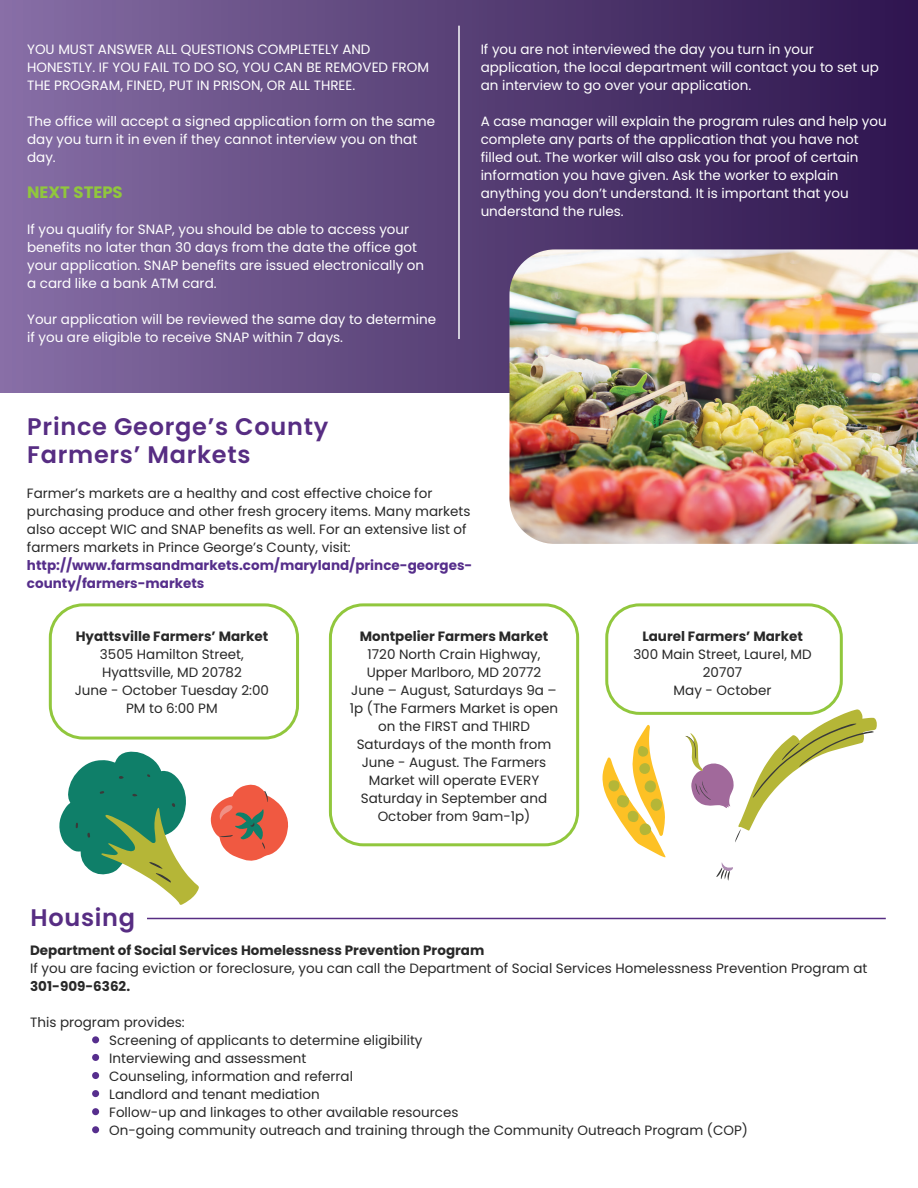
<style>
.page{position:relative;width:918px;height:1188px;background:#fff}
.page>*{position:absolute;margin:0;border:0;box-sizing:border-box;transform-origin:0 0}
.t1{font:600 24px/28.8px "Poppins";letter-spacing:.03em;color:#572d83}
.t2{font:700 16.5px "Poppins";color:#91c73d}
.t3{font:13.5px/18px "Poppins";color:#282828;text-align:center}
.t4{font:13.5px/18px "Poppins";color:#fff}
.t5{font:700 13.5px "Poppins";color:#282828}
.t6{font:700 13.5px/18px "Poppins";color:#562e8b}
</style>
<div class="page">
<div style="left:0;top:0;width:918px;height:393px;background:linear-gradient(to right,#856da3,#2d144d)"></div>
<hr style="left:458px;top:26px;width:2px;height:313px;background:#fafbfb">
<img style="left:509px;top:249px;width:409px;height:295px">
<div style="left:49px;top:603px;width:250px;height:137px;border:3px solid #91c73d;border-radius:33px"></div>
<div style="left:605px;top:603px;width:238px;height:112px;border:3px solid #91c73d;border-radius:33px"></div>
<div style="left:329px;top:603px;width:250px;height:243px;border:3px solid #91c73d;border-radius:33px"></div>
<svg style="left:59px;top:751px;width:140px;height:154px"></svg>
<svg style="left:210px;top:784px;width:78px;height:77px"></svg>
<svg style="left:685px;top:709px;width:192px;height:172px"></svg>
<svg style="left:602px;top:725px;width:64px;height:132px"></svg>
<hr style="left:147px;top:918px;width:739px;height:1px;background:#572d83">
<div style="left:92px;top:1036px;width:7px;height:7px;background:#562e8d;border-radius:50%"></div>
<div style="left:92px;top:1054px;width:7px;height:7px;background:#562e8d;border-radius:50%"></div>
<div style="left:92px;top:1072px;width:7px;height:7px;background:#562e8d;border-radius:50%"></div>
<div style="left:92px;top:1090px;width:7px;height:7px;background:#562e8d;border-radius:50%"></div>
<div style="left:92px;top:1108px;width:7px;height:7px;background:#562e8d;border-radius:50%"></div>
<div style="left:92px;top:1126px;width:7px;height:7px;background:#562e8d;border-radius:50%"></div>
<p class="t4" style="left:27px;top:41px;width:403px">YOU MUST ANSWER ALL QUESTIONS COMPLETELY AND<br>HONESTLY. IF YOU FAIL TO DO SO, YOU CAN BE REMOVED FROM<br>THE PROGRAM, FINED, PUT IN PRISON, OR ALL THREE.</p>
<p class="t4" style="left:27px;top:112px;width:410px">The office will accept a signed application form on the same day you turn it in even if they cannot interview you on that day.</p>
<p class="t2" style="left:27px;top:183px;width:97px">NEXT STEPS</p>
<p class="t4" style="left:27px;top:221px;width:399px">If you qualify for SNAP, you should be able to access your benefits no later than 30 days from the date the office got your application. SNAP benefits are issued electronically on a card like a bank ATM card.</p>
<p class="t4" style="left:27px;top:310px;width:411px">Your application will be reviewed the same day to determine if you are eligible to receive SNAP within 7 days.</p>
<p class="t4" style="left:481px;top:40px;width:400px">If you are not interviewed the day you turn in your application, the local department will contact you to set up an interview to go over your application.</p>
<p class="t4" style="left:481px;top:112px;width:408px">A case manager will explain the program rules and help you complete any parts of the application that you have not filled out. The worker will also ask you for proof of certain information you have given. Ask the worker to explain anything you don’t understand. It is important that you understand the rules.</p>
<h1 class="t1" style="left:27px;top:412px;width:302px">Prince George’s County<br>Farmers’ Markets</h1>
<p class="t3" style="left:27px;top:484px;width:445px;text-align:left">Farmer’s markets are a healthy and cost effective choice for purchasing produce and other fresh grocery items. Many markets also accept WIC and SNAP benefits as well. For an extensive list of farmers markets in Prince George’s County, visit:</p>
<p class="t6" style="left:27px;top:556px;width:447px">http://www.farmsandmarkets.com/maryland/prince-georges&shy;county/farmers-markets</p>
<p class="t5" style="left:76px;top:629px;width:194px">Hyattsville Farmers’ Market</p>
<p class="t3" style="left:75px;top:646px;width:196px">3505 Hamilton Street,<br>Hyattsville, MD 20782<br>June - October Tuesday 2:00<br>PM to 6:00 PM</p>
<h1 class="t1" style="left:30px;top:904px;width:106px">Housing</h1>
<p class="t5" style="left:360px;top:629px;width:190px">Montpelier Farmers Market</p>
<p class="t3" style="left:350px;top:646px;width:210px">1720 North Crain Highway,<br>Upper Marlboro, MD 20772<br>June – August, Saturdays 9a –<br>1p (The Farmers Market is open on the FIRST and THIRD<br>Saturdays of the month from<br>June - August. The Farmers<br>Market will operate EVERY<br>Saturday in September and<br>October from 9am-1p)</p>
<p class="t5" style="left:642px;top:629px;width:162px">Laurel Farmers’ Market</p>
<p class="t3" style="left:633px;top:646px;width:180px">300 Main Street, Laurel, MD<br>20707<br>May - October</p>
<p class="t5" style="left:30px;top:942px;width:456px">Department of Social Services Homelessness Prevention Program</p>
<p class="t3" style="left:30px;top:959px;width:839px">If you are facing eviction or foreclosure, you can call the Department of Social Services Homelessness Prevention Program at</p>
<p class="t5" style="left:30px;top:978px;width:101px">301-909-6362.</p>
<p class="t3" style="left:109px;top:1013px;width:640px;text-align:left;text-indent:-79px">This program provides:<br>Screening of applicants to determine eligibility<br>Interviewing and assessment<br>Counseling, information and referral<br>Landlord and tenant mediation<br>Follow-up and linkages to other available resources<br>On-going community outreach and training through the Community Outreach Program (COP)</p>
</div>
